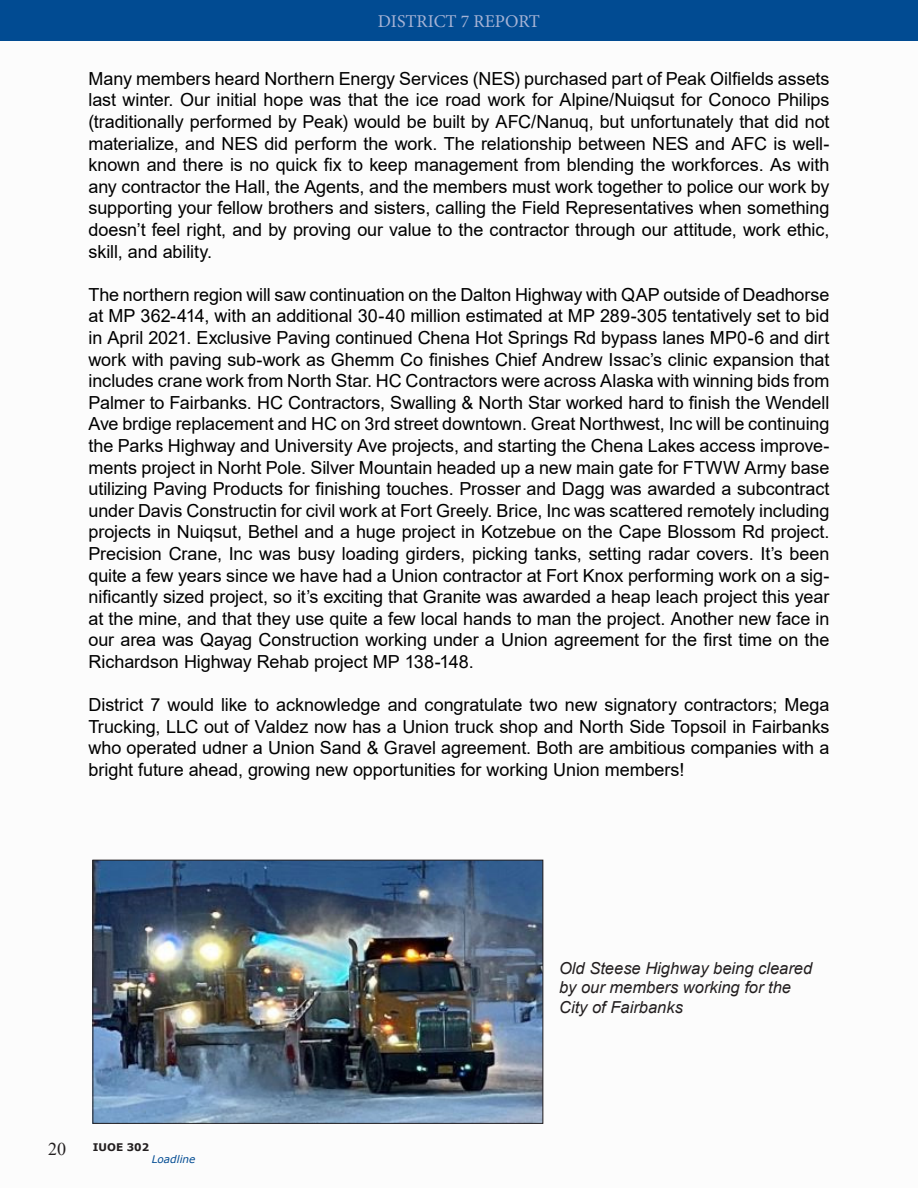
<style>
.page{position:relative;width:918px;height:1188px;background:#fff}
.page>*{position:absolute;margin:0;border:0;box-sizing:border-box;transform-origin:0 0}
.t1{font:18px/21.6px "Arial";letter-spacing:-.005em;color:#000;text-align:justify}
.t2{font:18px "Minion Pro";color:#a6b3d5}
.t3{font:18px "Times New Roman";color:#231f20}
.t4{font:italic 16.5px/19.8px "Arial";color:#231f20}
.t5{font:italic 10.5px "Verdana";color:#014b92}
.t6{font:700 10.5px "Verdana";color:#231f20}
</style>
<div class="page">
<div style="left:0;top:0;width:918px;height:40px;background:#014b92"></div>
<img style="left:95px;top:862px;width:446px;height:260px">
<div style="left:93px;top:860px;width:450px;height:264px;border:1px solid #231f20"></div>
<p class="t2" style="left:368px;top:8px;width:176px">AT WORK IN ALASKA</p>
<p class="t2" style="left:378px;top:9px;width:164px">DISTRICT 7 REPORT</p>
<p class="t1" style="left:89px;top:68px;width:742px">Many members heard Northern Energy Services (NES) purchased part of Peak Oilfields assets last winter. Our initial hope was that the ice road work for Alpine/Nuiqsut for Conoco Philips (traditionally performed by Peak) would be built by AFC/Nanuq, but unfortunately that did not materialize, and NES did perform the work. The relationship between NES and AFC is well&shy;known and there is no quick fix to keep management from blending the workforces. As with any contractor the Hall, the Agents, and the members must work together to police our work by supporting your fellow brothers and sisters, calling the Field Representatives when something doesn’t feel right, and by proving our value to the contractor through our attitude, work ethic, skill, and ability.</p>
<p class="t1" style="left:89px;top:284px;width:742px">The northern region will saw continuation on the Dalton Highway with QAP outside of Deadhorse at MP 362-414, with an additional 30-40 million estimated at MP 289-305 tentatively set to bid in April 2021. Exclusive Paving continued Chena Hot Springs Rd bypass lanes MP0-6 and dirt work with paving sub-work as Ghemm Co finishes Chief Andrew Issac’s clinic expansion that includes crane work from North Star. HC Contractors were across Alaska with winning bids from Palmer to Fairbanks. HC Contractors, Swalling &amp; North Star worked hard to finish the Wendell Ave brdige replacement and HC on 3rd street downtown. Great Northwest, Inc will be continuing the Parks Highway and University Ave projects, and starting the Chena Lakes access improve&shy;ments project in Norht Pole. Silver Mountain headed up a new main gate for FTWW Army base utilizing Paving Products for finishing touches. Prosser and Dagg was awarded a subcontract under Davis Constructin for civil work at Fort Greely. Brice, Inc was scattered remotely including projects in Nuiqsut, Bethel and a huge project in Kotzebue on the Cape Blossom Rd project.<br>Precision Crane, Inc was busy loading girders, picking tanks, setting radar covers. It’s been quite a few years since we have had a Union contractor at Fort Knox performing work on a sig&shy;nificantly sized project, so it’s exciting that Granite was awarded a heap leach project this year at the mine, and that they use quite a few local hands to man the project. Another new face in our area was Qayag Construction working under a Union agreement for the first time on the Richardson Highway Rehab project MP 138-148.</p>
<p class="t1" style="left:89px;top:694px;width:742px">District 7 would like to acknowledge and congratulate two new signatory contractors; Mega Trucking, LLC out of Valdez now has a Union truck shop and North Side Topsoil in Fairbanks who operated udner a Union Sand &amp; Gravel agreement. Both are ambitious companies with a bright future ahead, growing new opportunities for working Union members!</p>
<p class="t3" style="left:48px;top:1136px;width:19px">20</p>
<p class="t6" style="left:93px;top:1140px;width:58px">IUOE 302</p>
<p class="t5" style="left:152px;top:1152px;width:45px">Loadline</p>
<p class="t4" style="left:559px;top:958px;width:255px">Old Steese Highway being cleared by our members working for the<br>City of Fairbanks</p>
</div>
